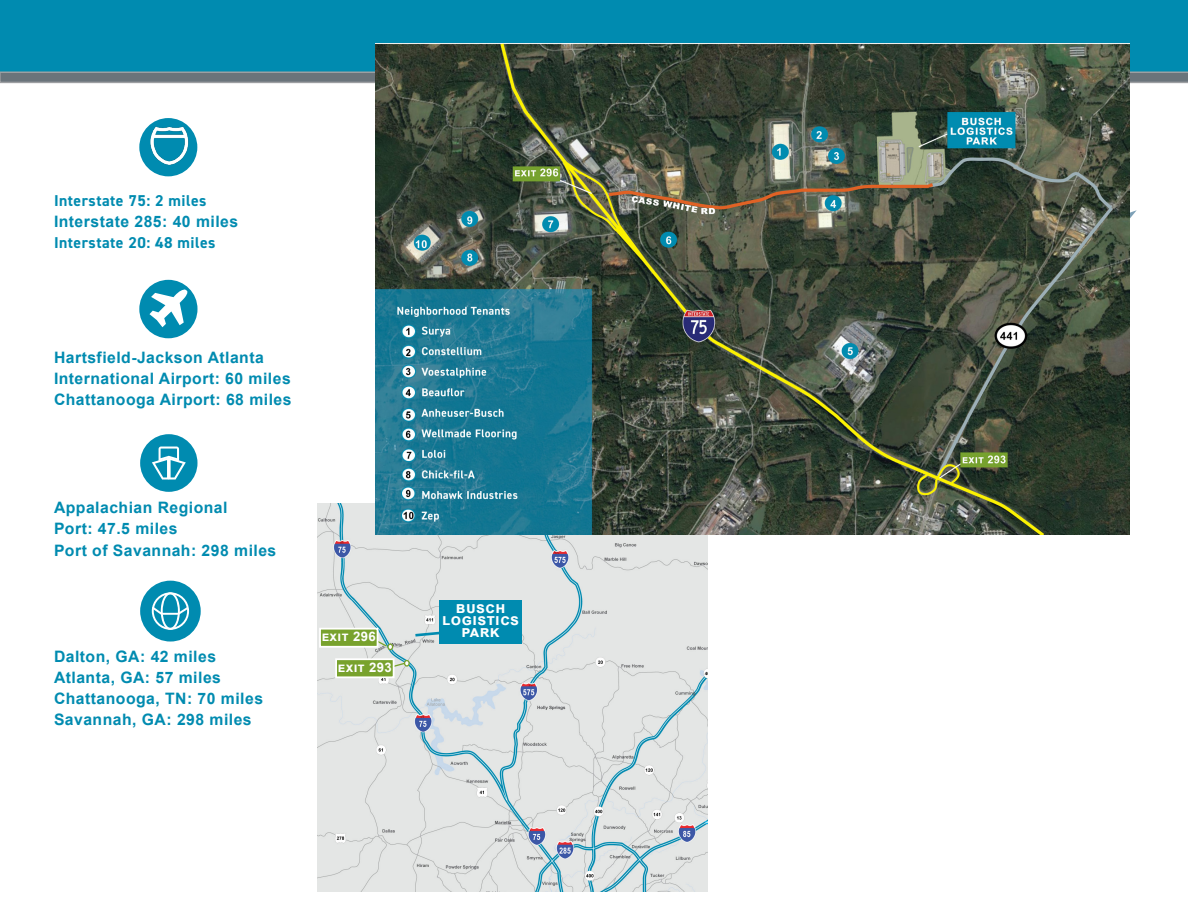
<style>
.page{position:relative;width:1188px;height:918px;background:#fff}
.page>*{position:absolute;margin:0;border:0;box-sizing:border-box;transform-origin:0 0}
.t1{font:700 15.75px "Arial";letter-spacing:.03em;color:#008bb0}
.t2{font:700 15.75px "DIN2014";letter-spacing:.03em;color:#008bb0}
.t3{font:700 15.75px "Arial";letter-spacing:.03em;color:#fff}
.t4{font:700 13.2px "Arial";letter-spacing:.03em;color:#fff}
</style>
<div class="page">
<div style="left:0;top:0;width:1188px;height:75px;background:#008bb0"></div>
<svg style="left:0;top:43px;width:1188px;height:41px"></svg>
<div style="left:139px;top:118px;width:58px;height:58px;background:#008bb0;border-radius:50%"></div>
<img style="left:150px;top:127px;width:40px;height:41px">
<div style="left:139px;top:280px;width:59px;height:58px;background:#008bb0;border-radius:50%"></div>
<svg style="left:150px;top:289px;width:37px;height:38px"></svg>
<div style="left:140px;top:434px;width:58px;height:58px;background:#008bb0;border-radius:50%"></div>
<svg style="left:152px;top:447px;width:34px;height:33px"></svg>
<div style="left:140px;top:581px;width:61px;height:61px;background:#008bb0;border-radius:50%"></div>
<svg style="left:152px;top:592px;width:37px;height:38px"></svg>
<img style="left:317px;top:503px;width:390px;height:389px">
<div style="left:439px;top:600px;width:83px;height:43px;background:#008bb0"></div>
<svg style="left:413px;top:630px;width:26px;height:8px"></svg>
<svg style="left:357px;top:630px;width:36px;height:20px"></svg>
<div style="left:319px;top:628px;width:59px;height:20px;background:#78a22d;border:2px solid #fff"></div>
<svg style="left:395px;top:661px;width:14px;height:11px"></svg>
<div style="left:404px;top:660px;width:6px;height:7px;border:1px solid #78a22d;border-radius:50%"></div>
<div style="left:335px;top:658px;width:60px;height:20px;background:#78a22d;border:2px solid #fff"></div>
<img style="left:375px;top:44px;width:755px;height:490px">
<p class="t2" style="left:54px;top:190px;width:154px">Interstate 75: 2 miles</p>
<p class="t1" style="left:54px;top:210px;width:186px">Interstate 285: 40 miles</p>
<p class="t2" style="left:54px;top:232px;width:163px">Interstate 20: 48 miles</p>
<p class="t1" style="left:54px;top:347px;width:211px">Hartsfield-Jackson Atlanta</p>
<p class="t1" style="left:54px;top:368px;width:238px">International Airport: 60 miles</p>
<p class="t1" style="left:54px;top:389px;width:239px">Chattanooga Airport: 68 miles</p>
<p class="t1" style="left:54px;top:497px;width:175px">Appalachian Regional</p>
<p class="t1" style="left:54px;top:518px;width:125px">Port: 47.5 miles</p>
<p class="t1" style="left:54px;top:539px;width:224px">Port of Savannah: 298 miles</p>
<p class="t1" style="left:54px;top:646px;width:164px">Dalton, GA: 42 miles</p>
<p class="t1" style="left:54px;top:667px;width:168px">Atlanta, GA: 57 miles</p>
<p class="t1" style="left:54px;top:688px;width:211px">Chattanooga, TN: 70 miles</p>
<p class="t1" style="left:54px;top:709px;width:199px">Savannah, GA: 298 miles</p>
<p class="t3" style="left:456px;top:597px;width:51px">Busch</p>
<p class="t3" style="left:442px;top:609px;width:78px">Logistics</p>
<p class="t4" style="left:322px;top:627px;width:55px">Exit 296</p>
<p class="t3" style="left:461px;top:620px;width:40px">Park</p>
<p class="t4" style="left:338px;top:658px;width:55px">Exit 293</p>
</div>
